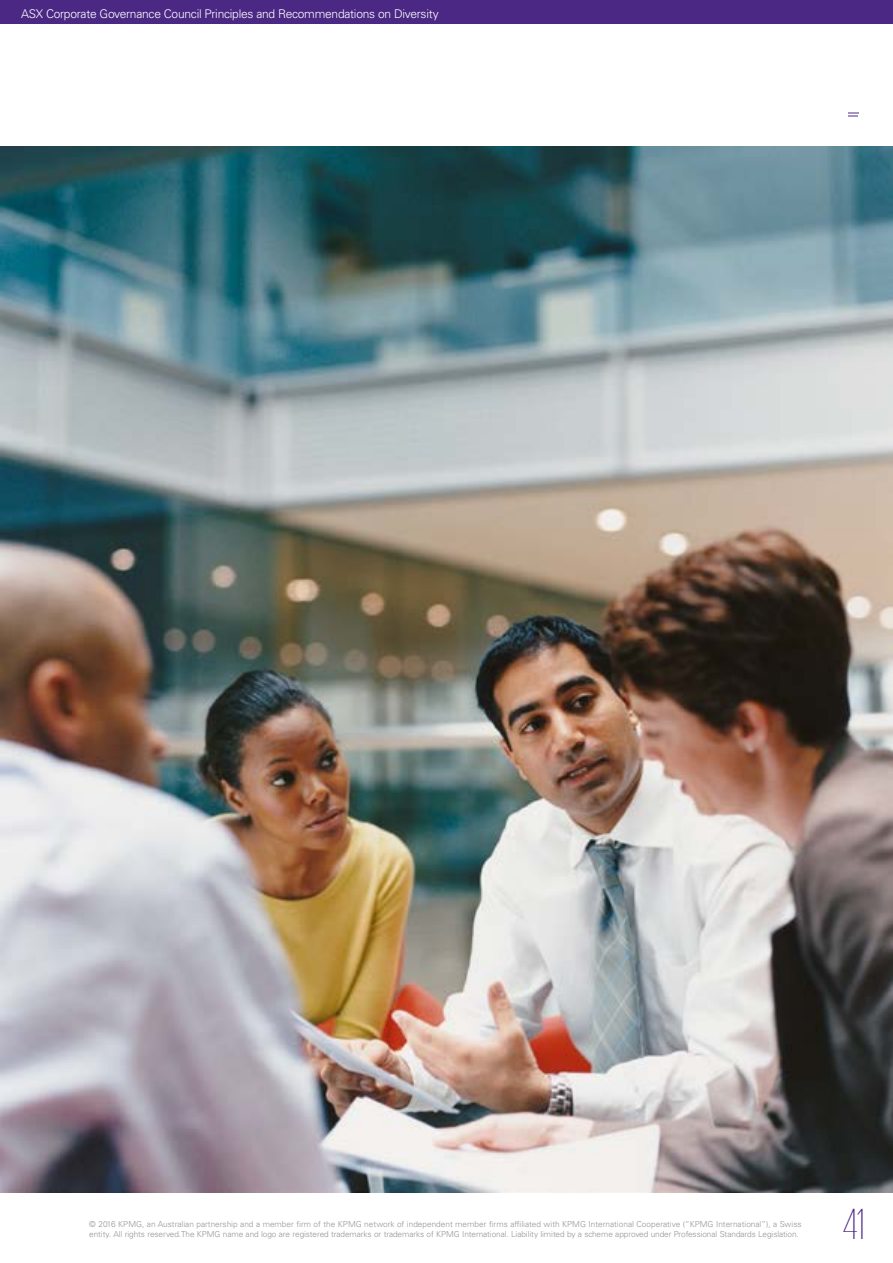
<style>
.page{position:relative;width:893px;height:1263px;background:#fff}
.page>*{position:absolute;margin:0;border:0;box-sizing:border-box;transform-origin:0 0}
.t1{font:200 45px "KPMG";color:#4b2884}
.t2{font:300 12px "Univers LT Std";letter-spacing:-.02em;color:#fff}
.t3{font:300 8.25px/10.5px "Univers LT Std";letter-spacing:-.01em;color:#939598}
</style>
<div class="page">
<div style="left:0;top:0;width:893px;height:24px;background:#4b2884"></div>
<svg style="left:848px;top:112px;width:11px;height:5px"></svg>
<img style="left:0;top:147px;width:893px;height:1046px">
<h2 class="t2" style="left:21px;top:6px;width:419px">ASX Corporate Governance Council Principles and Recommendations on Diversity</h2>
<p class="t3" style="left:89px;top:1218px;width:714px">© 2016 KPMG, an Australian partnership and a member firm of the KPMG network of independent member firms affiliated with KPMG International Cooperative (“KPMG International”), a Swiss entity. All rights reserved.The KPMG name and logo are registered trademarks or trademarks of KPMG International. Liability limited by a scheme approved under Professional Standards Legislation.</p>
<h1 class="t1" style="left:843px;top:1202px;width:23px">41</h1>
</div>
